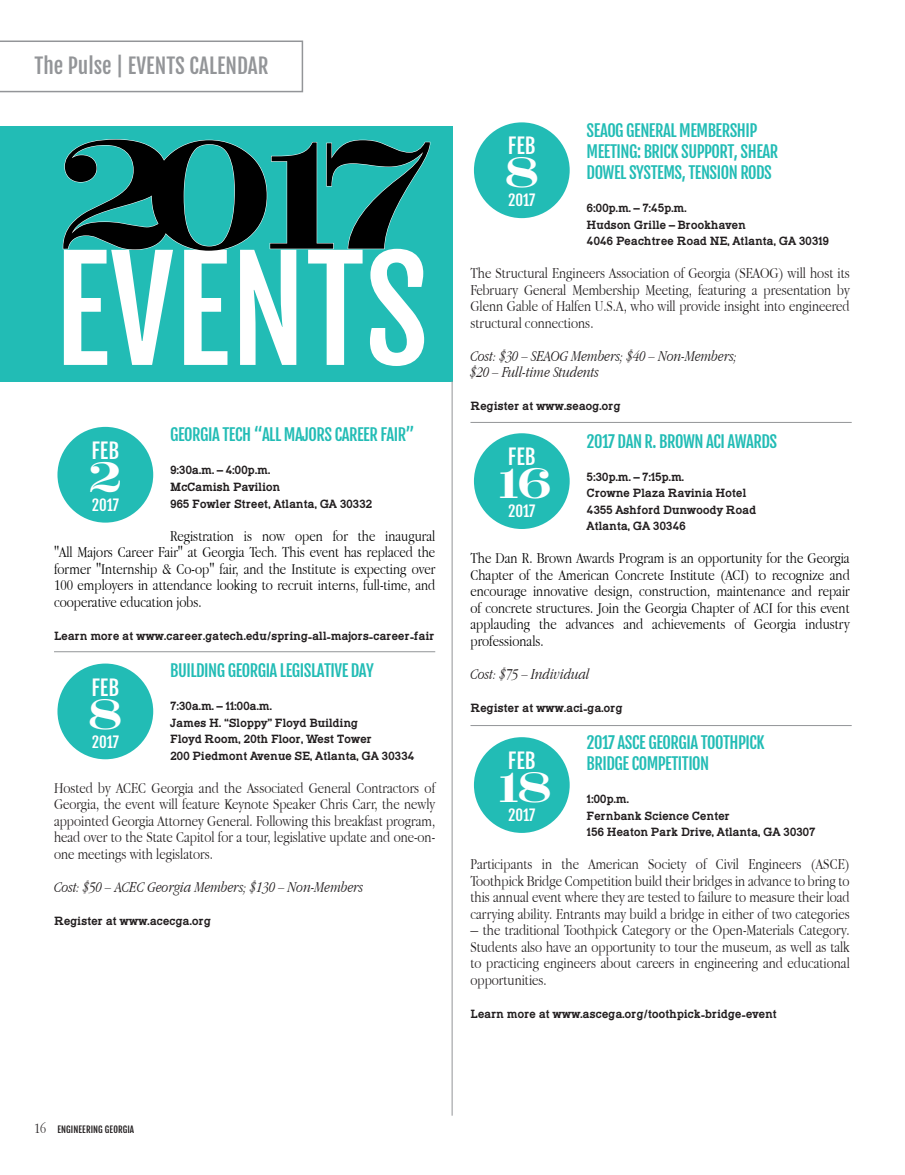
<style>
.page{position:relative;width:905px;height:1175px;background:#fff}
.page>*{position:absolute;margin:0;border:0;box-sizing:border-box;transform-origin:0 0}
.t1{font:700 157.5px "Craw Mod URW";color:#000}
.t2{font:138px "Fjalla One";color:#fff}
.t3{font:700 43.5px "Craw Mod URW";color:#fff}
.t4{font:21px "Fjalla One";color:#939598}
.t5{font:21px "Fjalla One";color:#fff}
.t6{font:16.5px/21px "Fjalla One";letter-spacing:-.03em;color:#22bcb5}
.t7{font:300 15.75px/16.5px "Apple Garamond";color:#231f20;text-align:justify}
.t8{font:300 15.75px/16.5px "Apple Garamond";color:#000;text-align:justify}
.t9{font:italic 300 15.75px/16.5px "Apple Garamond";color:#231f20}
.t10{font:15px "Fjalla One";color:#fff}
.t11{font:300 15px "Apple Garamond";color:#231f20}
.t12{font:700 12px/16.5px "Typo Slab";letter-spacing:-.03em;color:#231f20}
.t13{font:9px "Fjalla One";letter-spacing:.01em;color:#231f20}
</style>
<div class="page">
<div style="left:0;top:126px;width:452px;height:255px;background:#22bcb5"></div>
<hr style="left:54px;top:651px;width:381px;height:1px;background:#939598">
<hr style="left:470px;top:422px;width:381px;height:1px;background:#939598">
<hr style="left:470px;top:725px;width:381px;height:1px;background:#939598">
<svg style="left:62px;top:139px;width:369px;height:112px"></svg>
<hr style="left:452px;top:381px;width:1px;height:734px;background:#939598">
<svg style="left:0;top:40px;width:303px;height:52px"></svg>
<div style="left:57px;top:427px;width:96px;height:95px;background:#22bcb5;border-radius:50%"></div>
<div style="left:57px;top:663px;width:96px;height:96px;background:#22bcb5;border-radius:50%"></div>
<div style="left:474px;top:122px;width:95px;height:96px;background:#22bcb5;border-radius:50%"></div>
<div style="left:474px;top:433px;width:95px;height:96px;background:#22bcb5;border-radius:50%"></div>
<div style="left:474px;top:737px;width:95px;height:96px;background:#22bcb5;border-radius:50%"></div>
<h3 class="t4" style="left:34px;top:53px;width:236px">The Pulse | EVENTS CALENDAR</h3>
<h1 class="t1" style="left:57px;top:94px;width:382px">2017</h1>
<h2 class="t2" style="left:54px;top:226px;width:376px">EVENTS</h2>
<p class="t6" style="left:170px;top:424px;width:246px">GEORGIA TECH “ALL MAJORS CAREER FAIR”</p>
<p class="t12" style="left:170px;top:462px;width:204px">9:30a.m. – 4:00p.m.<br>McCamish Pavilion<br>965 Fowler Street, Atlanta, GA 30332</p>
<p class="t8" style="left:54px;top:527px;width:383px;text-indent:116px">Registration is now open for the inaugural "All Majors Career Fair" at Georgia Tech. This event has replaced the former "Internship &amp; Co-op" fair, and the Institute is expecting over 100 employers in attendance looking to recruit interns, full-time, and cooperative education jobs.</p>
<p class="t12" style="left:54px;top:627px;width:382px">Learn more at www.career.gatech.edu/spring-all-majors-career-fair</p>
<p class="t6" style="left:170px;top:660px;width:205px">BUILDING GEORGIA LEGISLATIVE DAY</p>
<p class="t12" style="left:170px;top:698px;width:246px">7:30a.m. – 11:00a.m.<br>James H. “Sloppy” Floyd Building<br>Floyd Room, 20th Floor, West Tower<br>200 Piedmont Avenue SE, Atlanta, GA 30334</p>
<p class="t7" style="left:54px;top:779px;width:383px">Hosted by ACEC Georgia and the Associated General Contractors of Georgia, the event will feature Keynote Speaker Chris Carr, the newly appointed Georgia Attorney General. Following this breakfast program, head over to the State Capitol for a tour, legislative update and one-on&shy;one meetings with legislators.</p>
<p class="t9" style="left:54px;top:878px;width:311px">Cost: $50 – ACEC Georgia Members; $130 – Non-Members</p>
<p class="t12" style="left:54px;top:912px;width:159px">Register at www.acecga.org</p>
<h3 class="t5" style="left:91px;top:437px;width:29px">FEB</h3>
<h3 class="t3" style="left:89px;top:449px;width:34px">2</h3>
<p class="t10" style="left:92px;top:496px;width:29px">2017</p>
<h3 class="t5" style="left:91px;top:674px;width:29px">FEB</h3>
<h3 class="t3" style="left:89px;top:685px;width:34px">8</h3>
<p class="t10" style="left:92px;top:732px;width:29px">2017</p>
<p class="t6" style="left:586px;top:120px;width:193px">SEAOG GENERAL MEMBERSHIP<br>MEETING: BRICK SUPPORT, SHEAR<br>DOWEL SYSTEMS, TENSION RODS</p>
<p class="t12" style="left:586px;top:200px;width:244px">6:00p.m. – 7:45p.m.<br>Hudson Grille – Brookhaven<br>4046 Peachtree Road NE, Atlanta, GA 30319</p>
<p class="t7" style="left:470px;top:264px;width:381px">The Structural Engineers Association of Georgia (SEAOG) will host its February General Membership Meeting, featuring a presentation by Glenn Gable of Halfen U.S.A, who will provide insight into engineered structural connections.</p>
<p class="t9" style="left:470px;top:347px;width:268px">Cost: $30 – SEAOG Members; $40 – Non-Members; $20 – Full-time Students</p>
<p class="t12" style="left:470px;top:398px;width:152px">Register at www.seaog.org</p>
<p class="t6" style="left:586px;top:430px;width:192px">2017 DAN R. BROWN ACI AWARDS</p>
<p class="t12" style="left:586px;top:468px;width:171px">5:30p.m. – 7:15p.m.<br>Crowne Plaza Ravinia Hotel<br>4355 Ashford Dunwoody Road<br>Atlanta, GA 30346</p>
<p class="t8" style="left:470px;top:549px;width:381px">The Dan R. Brown Awards Program is an opportunity for the Georgia Chapter of the American Concrete Institute (ACI) to recognize and encourage innovative design, construction, maintenance and repair of concrete structures. Join the Georgia Chapter of ACI for this event applauding the advances and achievements of Georgia industry professionals.</p>
<p class="t9" style="left:470px;top:665px;width:121px">Cost: $75 – Individual</p>
<p class="t12" style="left:470px;top:699px;width:154px">Register at www.aci-ga.org</p>
<p class="t6" style="left:586px;top:732px;width:179px">2017 ASCE GEORGIA TOOTHPICK<br>BRIDGE COMPETITION</p>
<p class="t12" style="left:586px;top:791px;width:230px">1:00p.m.<br>Fernbank Science Center<br>156 Heaton Park Drive, Atlanta, GA 30307</p>
<p class="t7" style="left:470px;top:855px;width:381px">Participants in the American Society of Civil Engineers (ASCE)<br>Toothpick Bridge Competition build their bridges in advance to bring to this annual event where they are tested to failure to measure their load carrying ability. Entrants may build a bridge in either of two categories</p>
<p class="t7" style="left:470px;top:921px;width:381px">– the traditional Toothpick Category or the Open-Materials Category.<br>Students also have an opportunity to tour the museum, as well as talk to practicing engineers about careers in engineering and educational opportunities.</p>
<p class="t12" style="left:470px;top:1005px;width:308px">Learn more at www.ascega.org/toothpick-bridge-event</p>
<h3 class="t5" style="left:508px;top:133px;width:29px">FEB</h3>
<h3 class="t3" style="left:505px;top:145px;width:34px">8</h3>
<p class="t10" style="left:508px;top:191px;width:29px">2017</p>
<h3 class="t5" style="left:508px;top:444px;width:29px">FEB</h3>
<h3 class="t3" style="left:492px;top:455px;width:60px">16</h3>
<p class="t10" style="left:508px;top:502px;width:29px">2017</p>
<h3 class="t5" style="left:508px;top:748px;width:29px">FEB</h3>
<h3 class="t3" style="left:492px;top:759px;width:60px">18</h3>
<p class="t10" style="left:508px;top:806px;width:29px">2017</p>
<p class="t11" style="left:34px;top:1119px;width:14px">16</p>
<p class="t13" style="left:57px;top:1124px;width:78px">ENGINEERING GEORGIA</p>
</div>
